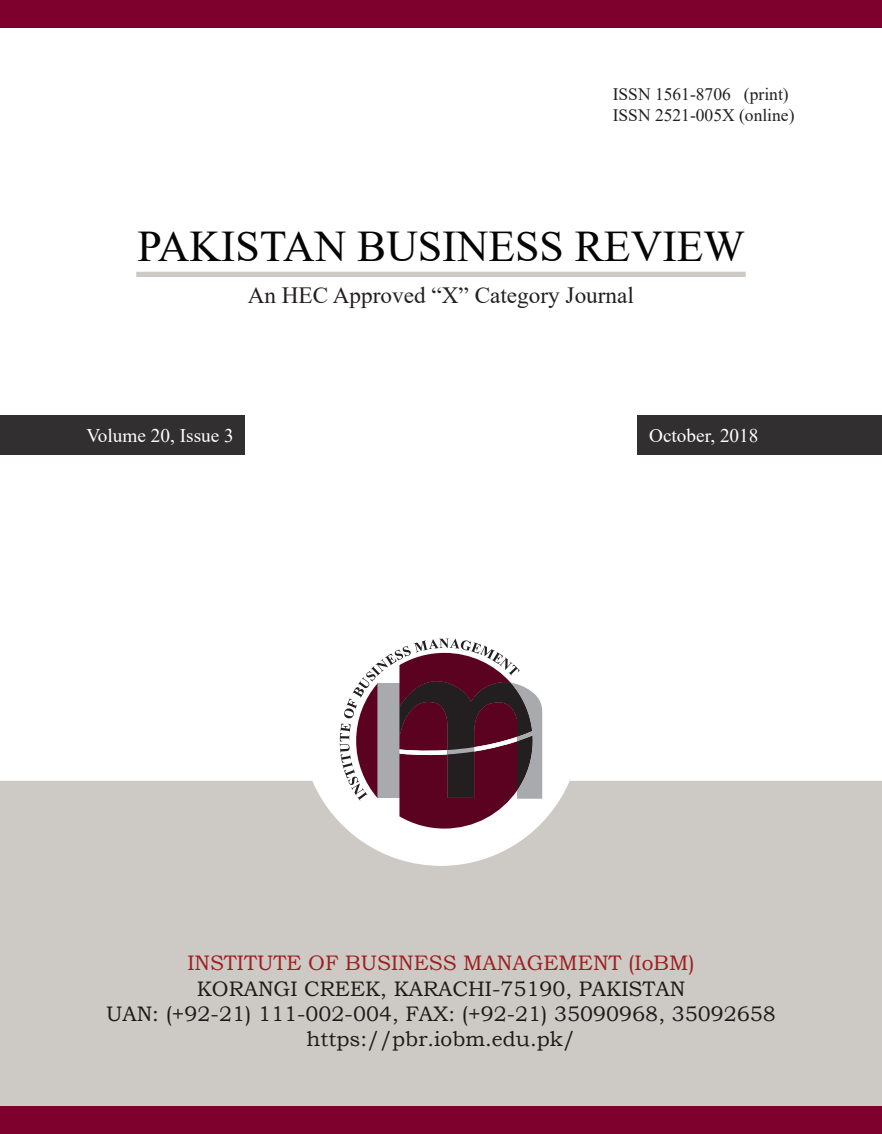
<style>
.page{position:relative;width:882px;height:1134px;background:#fff}
.page>*{position:absolute;margin:0;border:0;box-sizing:border-box;transform-origin:0 0}
.t1{font:43.75px "Times New Roman";color:#040504}
.t2{font:23.28px "Times New Roman";color:#231f20}
.t3{font:21px/25.2px "Bookman Old Style";color:#1b1b19;text-align:center}
.t4{font:21px "Bookman Old Style";color:#a01e20}
.t5{font:19.25px "Times New Roman";color:#fff}
.t6{font:17.5px/21px "Times New Roman";color:#231f20}
</style>
<div class="page">
<div style="left:0;top:781px;width:882px;height:325px;background:#cdcac5"></div>
<div style="left:0;top:0;width:882px;height:28px;background:#7d002d"></div>
<div style="left:0;top:1106px;width:882px;height:28px;background:#7d002d"></div>
<svg style="left:340px;top:639px;width:202px;height:190px"></svg>
<div style="left:136px;top:272px;width:610px;height:5px;background:#cdcac5"></div>
<div style="left:0;top:415px;width:245px;height:40px;background:#312f30"></div>
<div style="left:637px;top:415px;width:245px;height:40px;background:#312f30"></div>
<p class="t6" style="left:613px;top:83px;width:183px">ISSN 1561-8706 (print)<br>ISSN 2521-005X (online)</p>
<h1 class="t1" style="left:137px;top:216px;width:609px">PAKISTAN BUSINESS REVIEW</h1>
<p class="t2" style="left:248px;top:279px;width:388px">An HEC Approved “X” Category Journal</p>
<p class="t5" style="left:87px;top:422px;width:149px">Volume 20, Issue 3</p>
<p class="t5" style="left:649px;top:422px;width:111px">October, 2018</p>
<p class="t4" style="left:187px;top:949px;width:509px">INSTITUTE OF BUSINESS MANAGEMENT (IoBM)</p>
<p class="t3" style="left:106px;top:976px;width:671px">KORANGI CREEK, KARACHI-75190, PAKISTAN<br>UAN: (+92-21) 111-002-004, FAX: (+92-21) 35090968, 35092658 https://pbr.iobm.edu.pk/</p>
</div>
